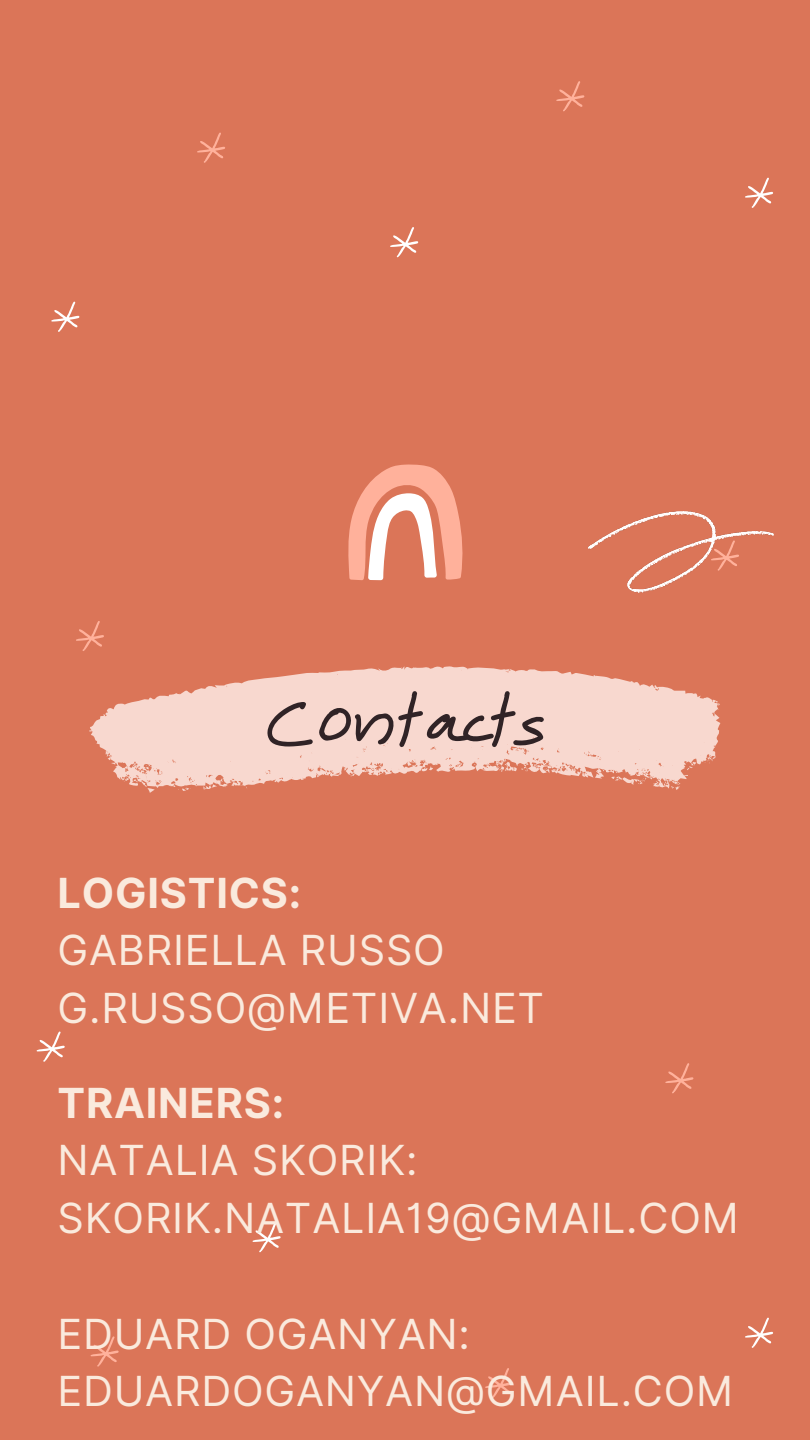
<style>
.page{position:relative;width:810px;height:1440px;background:#db7558}
.page>*{position:absolute;margin:0;border:0;box-sizing:border-box;transform-origin:0 0}
.t1{font:120px "Karumbi";color:#302326}
.t2{font:41.5px/57.8px "Inter";letter-spacing:.02em;color:#faeadd}
.t3{font:700 41.5px "Inter";letter-spacing:.02em;color:#faeadd}
</style>
<div class="page">
<svg style="left:90px;top:1336px;width:29px;height:31px"></svg>
<svg style="left:76px;top:621px;width:28px;height:30px"></svg>
<svg style="left:485px;top:1368px;width:28px;height:30px"></svg>
<svg style="left:665px;top:1063px;width:28px;height:30px"></svg>
<svg style="left:197px;top:133px;width:28px;height:30px"></svg>
<svg style="left:556px;top:81px;width:28px;height:30px"></svg>
<svg style="left:37px;top:1032px;width:28px;height:30px"></svg>
<svg style="left:252px;top:1222px;width:29px;height:30px"></svg>
<svg style="left:51px;top:302px;width:28px;height:30px"></svg>
<svg style="left:390px;top:227px;width:28px;height:30px"></svg>
<svg style="left:745px;top:178px;width:28px;height:30px"></svg>
<svg style="left:745px;top:1318px;width:28px;height:30px"></svg>
<svg style="left:89px;top:667px;width:631px;height:122px;fill:#f8d8cf"></svg>
<svg style="left:709px;top:757px;width:6px;height:7px"></svg>
<svg style="left:106px;top:750px;width:9px;height:15px"></svg>
<svg style="left:582px;top:771px;width:3px;height:6px"></svg>
<svg style="left:714px;top:703px;width:6px;height:11px"></svg>
<svg style="left:570px;top:766px;width:4px;height:3px"></svg>
<svg style="left:203px;top:779px;width:20px;height:11px"></svg>
<svg style="left:417px;top:761px;width:21px;height:10px"></svg>
<svg style="left:145px;top:784px;width:14px;height:9px"></svg>
<svg style="left:597px;top:769px;width:83px;height:21px"></svg>
<svg style="left:139px;top:765px;width:12px;height:9px"></svg>
<svg style="left:500px;top:761px;width:20px;height:11px"></svg>
<svg style="left:363px;top:763px;width:20px;height:11px"></svg>
<svg style="left:348px;top:464px;width:115px;height:117px"></svg>
<img style="left:589px;top:511px;width:185px;height:81px">
<h1 class="t1" style="left:261px;top:628px;width:289px">Contacts</h1>
<p class="t3" style="left:58px;top:868px;width:245px">LOGISTICS:</p>
<p class="t2" style="left:58px;top:921px;width:488px">GABRIELLA RUSSO<br>G.RUSSO@METIVA.NET</p>
<p class="t3" style="left:58px;top:1078px;width:228px">TRAINERS:</p>
<p class="t2" style="left:58px;top:1131px;width:684px">NATALIA SKORIK:<br>SKORIK.NATALIA19@GMAIL.COM</p>
<p class="t2" style="left:58px;top:1305px;width:678px">EDUARD OGANYAN:<br>EDUARDOGANYAN@GMAIL.COM</p>
</div>
